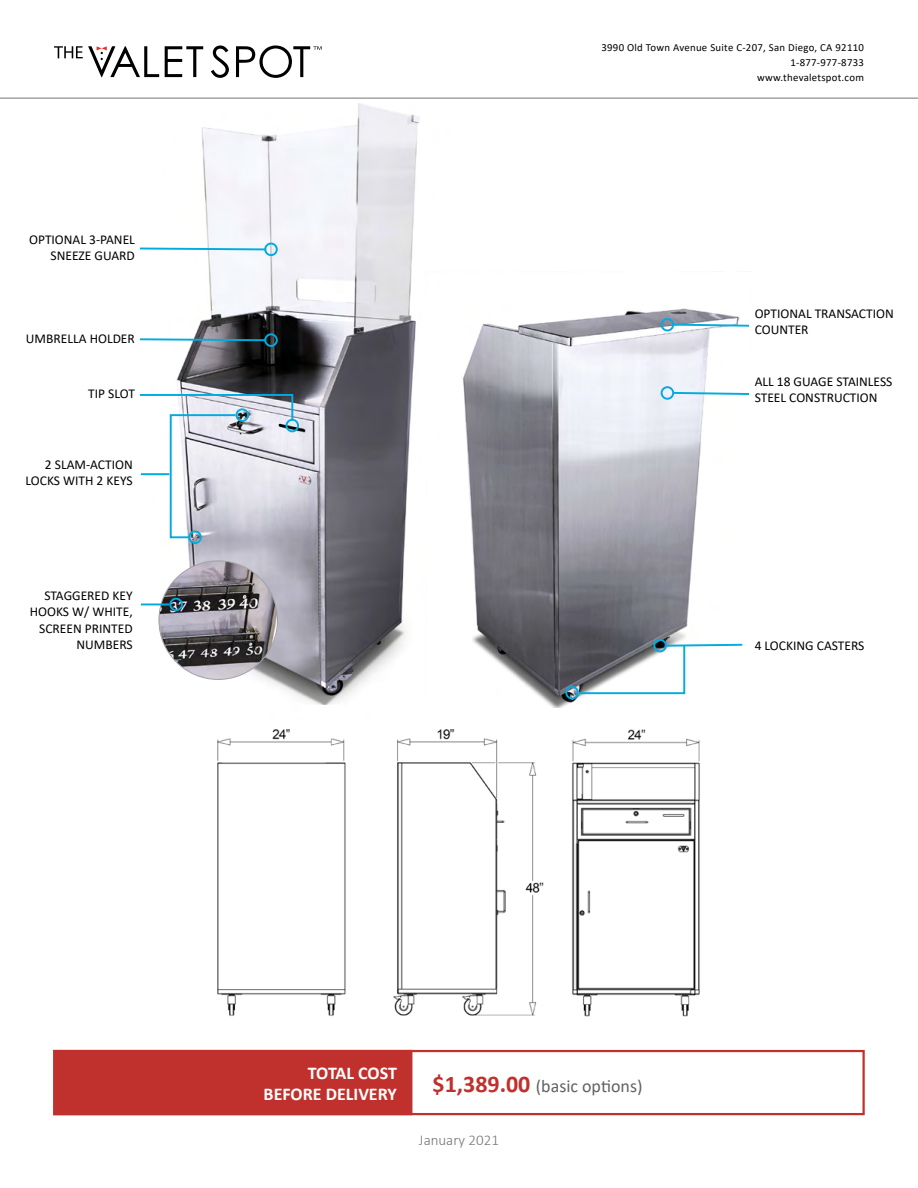
<style>
.page{position:relative;width:918px;height:1188px;background:#fff}
.page>*{position:absolute;margin:0;border:0;box-sizing:border-box;transform-origin:0 0}
.t1{font:700 18px/21.6px "Calibri";color:#fff;text-align:right}
.t2{font:18px "Calibri";color:#606363}
.t3{font:300 15px "Calibri";color:#757575}
.t4{font:13.5px/16.2px "Calibri";color:#000101;text-align:right}
.t5{font:10.8px/15px "Calibri";letter-spacing:.025em;color:#000101;text-align:right}
.s1{font-weight:700;font-size:24px;color:#c0312d}
</style>
<div class="page">
<svg style="left:165px;top:46px;width:38px;height:31px"></svg>
<svg style="left:211px;top:45px;width:18px;height:33px"></svg>
<svg style="left:54px;top:46px;width:105px;height:31px"></svg>
<svg style="left:236px;top:45px;width:86px;height:33px"></svg>
<hr style="left:0;top:97px;width:918px;height:2px;background:#a3a3a6">
<img style="left:152px;top:103px;width:268px;height:602px">
<img style="left:462px;top:308px;width:278px;height:399px">
<img style="left:159px;top:561px;width:119px;height:118px;border-radius:59px">
<div style="left:286px;top:419px;width:13px;height:13px;border:2px solid #00abe0;border-radius:50%"></div>
<div style="left:264px;top:333px;width:14px;height:14px;border:2px solid #00abe0;border-radius:50%"></div>
<div style="left:653px;top:639px;width:14px;height:13px;border:2px solid #00abe0;border-radius:50%"></div>
<div style="left:565px;top:686px;width:14px;height:13px;border:2px solid #00abe0;border-radius:50%"></div>
<div style="left:264px;top:243px;width:14px;height:13px;border:2px solid #00abe0;border-radius:50%"></div>
<div style="left:188px;top:531px;width:14px;height:13px;border:2px solid #00abe0;border-radius:50%"></div>
<div style="left:169px;top:598px;width:14px;height:13px;border:2px solid #00abe0;border-radius:50%"></div>
<div style="left:661px;top:386px;width:13px;height:14px;border:2px solid #00abe0;border-radius:50%"></div>
<div style="left:661px;top:318px;width:13px;height:13px;border:2px solid #00abe0;border-radius:50%"></div>
<svg style="left:672px;top:391px;width:78px;height:5px"></svg>
<svg style="left:672px;top:323px;width:78px;height:5px"></svg>
<svg style="left:139px;top:337px;width:129px;height:5px"></svg>
<svg style="left:139px;top:247px;width:129px;height:4px"></svg>
<svg style="left:141px;top:604px;width:28px;height:1px"></svg>
<svg style="left:577px;top:643px;width:166px;height:52px"></svg>
<svg style="left:139px;top:393px;width:155px;height:146px"></svg>
<img style="left:217px;top:729px;width:483px;height:288px">
<div style="left:53px;top:1050px;width:359px;height:65px;background:#c0312d"></div>
<div style="left:53px;top:1050px;width:812px;height:65px;border:2px solid #c0312d"></div>
<p class="t4" style="left:29px;top:231px;width:107px">OPTIONAL 3-PANEL<br>SNEEZE GUARD</p>
<p class="t4" style="left:26px;top:331px;width:110px">UMBRELLA HOLDER</p>
<p class="t4" style="left:88px;top:386px;width:48px">TIP SLOT</p>
<p class="t4" style="left:26px;top:456px;width:109px">2 SLAM-ACTION<br>LOCKS WITH 2 KEYS</p>
<p class="t4" style="left:30px;top:587px;width:105px">STAGGERED KEY<br>HOOKS W/ WHITE,<br>SCREEN PRINTED<br>NUMBERS</p>
<p class="t5" style="left:601px;top:40px;width:264px">3990 Old Town Avenue Suite C-207, San Diego, CA 92110<br>1-877-977-8733<br>www.thevaletspot.com</p>
<p class="t4" style="left:755px;top:305px;width:141px;text-align:left">OPTIONAL TRANSACTION<br>COUNTER</p>
<p class="t4" style="left:755px;top:373px;width:139px;text-align:left">ALL 18 GUAGE STAINLESS<br>STEEL CONSTRUCTION</p>
<p class="t4" style="left:755px;top:637px;width:111px">4 LOCKING CASTERS</p>
<h1 class="t1" style="left:264px;top:1062px;width:135px">TOTAL COST<br>BEFORE DELIVERY</h1>
<h1 class="t2" style="left:433px;top:1073px;width:211px"><span class="s1">$1,389.00</span> (basic options)</h1>
<p class="t3" style="left:419px;top:1131px;width:82px">January 2021</p>
</div>
